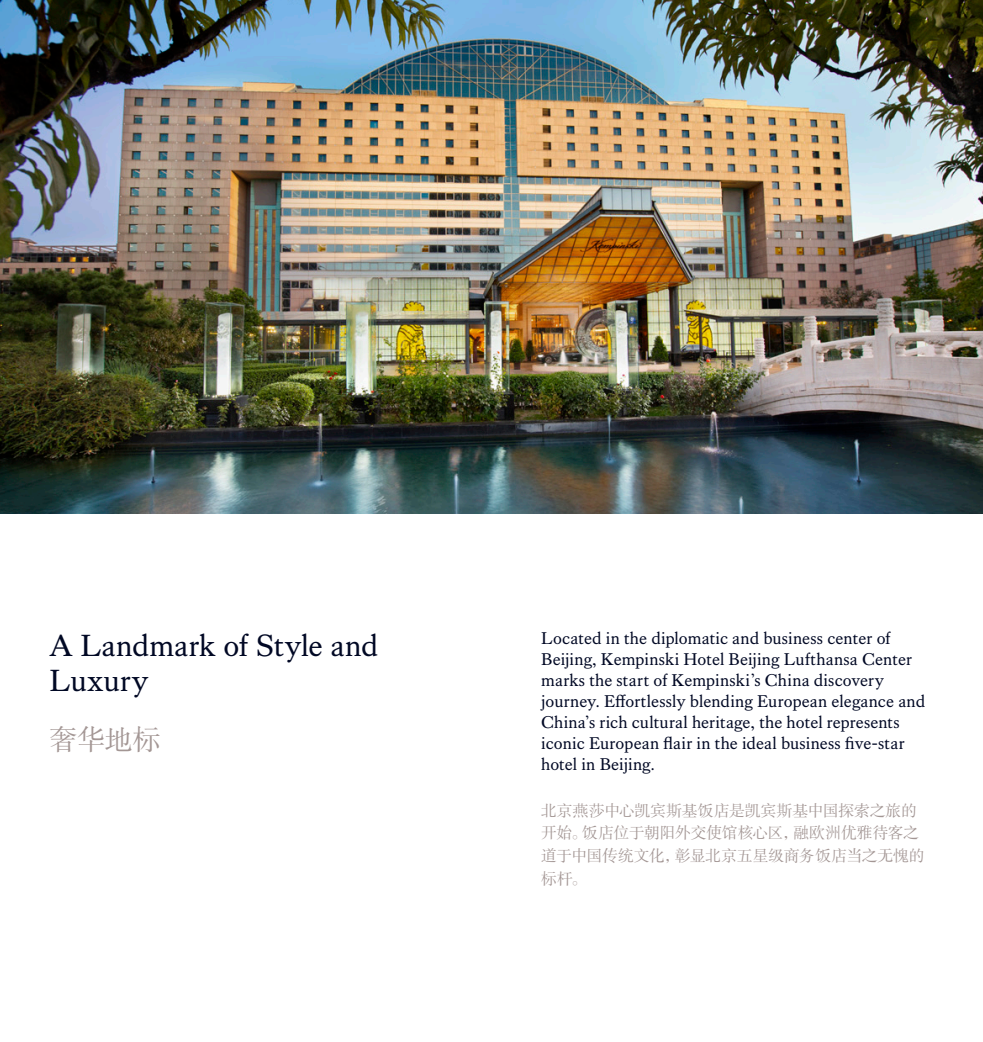
<style>
.page{position:relative;width:983px;height:1042px;background:#fff}
.page>*{position:absolute;margin:0;border:0;box-sizing:border-box;transform-origin:0 0}
.Address{font:31.5px/35px "Kings Caslon";color:#000824}
.t1{font:28px "FZSSJW GB1 0";color:#a39694}
.Address-2{font:17.5px/21px "Kings Caslon";letter-spacing:.005em;color:#000824}
.Address-3{font:15.75px/22.8px "FZSSJW GB1 0";letter-spacing:-.01em;color:#a39694}
</style>
<div class="page">
<img style="left:0;top:0;width:982px;height:513px">
<p class="Address" style="left:50px;top:628px;width:330px">A Landmark of Style and<br>Luxury</p>
<p class="t1" style="left:50px;top:723px;width:113px">奢华地标</p>
<p class="Address-2" style="left:541px;top:628px;width:385px">Located in the diplomatic and business center of Beijing, Kempinski Hotel Beijing Lufthansa Center marks the start of Kempinski’s China discovery journey. Effortlessly blending European elegance and China’s rich cultural heritage, the hotel represents iconic European flair in the ideal business five-star hotel in Beijing.</p>
<p class="Address-3" style="left:541px;top:799px;width:385px">北京燕莎中心凯宾斯基饭店是凯宾斯基中国探索之旅的开始。饭店位于朝阳外交使馆核心区，融欧洲优雅待客之道于中国传统文化，彰显北京五星级商务饭店当之无愧的标杆。</p>
</div>
